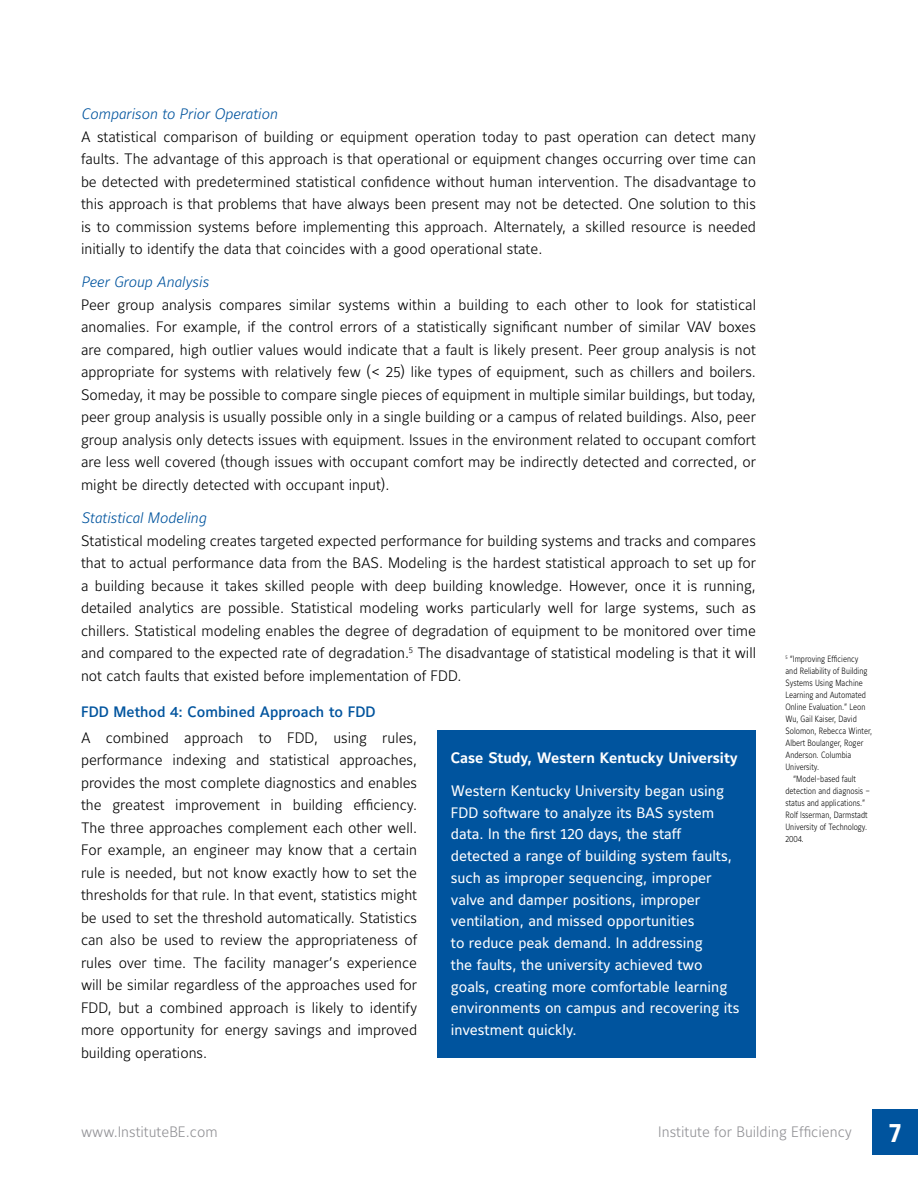
<style>
.page{position:relative;width:918px;height:1188px;background:#fff}
.page>*{position:absolute;margin:0;border:0;box-sizing:border-box;transform-origin:0 0}
.t1{font:27px "Maurea Bold Lf";color:#fff}
.t2{font:15px/22.5px "Maurea Light Lf";color:#000;text-align:justify}
.t3{font:15px/21.8px "Maurea Regular Lf";color:#fff}
.t4{font:15px "Maurea Light Italic Lf";color:#00549e}
.t5{font:15px "Maurea Light Lf";color:#919195}
.t6{font:15px "Maurea Bold Lf";color:#fff}
.t7{font:15px "Maurea Medium Lf";color:#00549e}
.t8{font:9px "Maurea Light Lf";color:#000;scale:.85 1}
</style>
<div class="page">
<div style="left:873px;top:1110px;width:45px;height:45px;background:#00549e"></div>
<div style="left:437px;top:730px;width:319px;height:327px;background:#00549e"></div>
<p class="t4" style="left:81px;top:106px;width:198px">Comparison to Prior Operation</p>
<p class="t2" style="left:81px;top:126px;width:677px">A statistical comparison of building or equipment operation today to past operation can detect many faults. The advantage of this approach is that operational or equipment changes occurring over time can be detected with predetermined statistical confidence without human intervention. The disadvantage to this approach is that problems that have always been present may not be detected. One solution to this is to commission systems before implementing this approach. Alternately, a skilled resource is needed initially to identify the data that coincides with a good operational state.</p>
<p class="t4" style="left:81px;top:274px;width:129px">Peer Group Analysis</p>
<p class="t2" style="left:81px;top:294px;width:677px">Peer group analysis compares similar systems within a building to each other to look for statistical anomalies. For example, if the control errors of a statistically significant number of similar VAV boxes are compared, high outlier values would indicate that a fault is likely present. Peer group analysis is not appropriate for systems with relatively few (&lt; 25) like types of equipment, such as chillers and boilers.<br>Someday, it may be possible to compare single pieces of equipment in multiple similar buildings, but today, peer group analysis is usually possible only in a single building or a campus of related buildings. Also, peer group analysis only detects issues with equipment. Issues in the environment related to occupant comfort are less well covered (though issues with occupant comfort may be indirectly detected and corrected, or might be directly detected with occupant input).</p>
<p class="t4" style="left:81px;top:510px;width:127px">Statistical Modeling</p>
<p class="t2" style="left:81px;top:530px;width:677px">Statistical modeling creates targeted expected performance for building systems and tracks and compares that to actual performance data from the BAS . Modeling is the hardest statistical approach to set up for a building because it takes skilled people with deep building knowledge. However, once it is running, detailed analytics are possible. Statistical modeling works particularly well for large systems, such as chillers. Statistical modeling enables the degree of degradation of equipment to be monitored over time and compared to the expected rate of degradation.<sup>5</sup> The disadvantage of statistical modeling is that it will not catch faults that existed before implementation of FDD.</p>
<p class="t7" style="left:81px;top:703px;width:296px">FDD Method 4: Combined Approach to FDD</p>
<p class="t2" style="left:81px;top:727px;width:338px">A combined approach to FDD, using rules, performance indexing and statistical approaches, provides the most complete diagnostics and enables the greatest improvement in building efficiency.<br>The three approaches complement each other well.<br>For example, an engineer may know that a certain rule is needed, but not know exactly how to set the thresholds for that rule. I n that event, statistics might be used to set the threshold automatically. Statistics can also be used to review the appropriateness of rules over time. The facility manager’s experience will be similar regardless of the approaches used for FDD, but a combined approach is likely to identify more opportunity for energy savings and improved building operations.</p>
<p class="t6" style="left:451px;top:750px;width:288px">Case Study, Western Kentucky University</p>
<p class="t3" style="left:451px;top:781px;width:290px">Western Kentucky University began using FDD software to analyze its BAS system data. In the first 120 days, the staff detected a range of building system faults, such as improper sequencing, improper valve and damper positions, improper ventilation, and missed opportunities<br>to reduce peak demand. In addressing<br>the faults, the university achieved two goals, creating more comfortable learning environments on campus and recovering its investment quickly.</p>
<p class="t8" style="left:785px;top:654px;width:87px"><sup>5</sup> “I mproving Efficiency</p>
<p class="t8" style="left:785px;top:666px;width:98px">and Reliability of Building</p>
<p class="t8" style="left:785px;top:678px;width:93px">Systems Using Machine</p>
<p class="t8" style="left:785px;top:690px;width:96px">Learning and Automated</p>
<p class="t8" style="left:785px;top:702px;width:96px">Online Evaluation.” Leon</p>
<p class="t8" style="left:785px;top:714px;width:85px">Wu, Gail Kaiser, David</p>
<p class="t8" style="left:785px;top:726px;width:104px">Solomon, Rebecca Winter,</p>
<p class="t8" style="left:785px;top:738px;width:93px">Albert Boulanger, Roger</p>
<p class="t8" style="left:785px;top:750px;width:79px">Anderson. Columbia</p>
<p class="t8" style="left:785px;top:762px;width:41px">U niversity.</p>
<p class="t8" style="left:793px;top:774px;width:76px">“Model-based fault</p>
<p class="t8" style="left:785px;top:786px;width:101px">detection and diagnosis –</p>
<p class="t8" style="left:785px;top:798px;width:95px">status and applications.”</p>
<p class="t8" style="left:785px;top:810px;width:98px">Rolf Isserman, Darmstadt</p>
<p class="t8" style="left:785px;top:822px;width:98px">U niversity of Technology.</p>
<p class="t8" style="left:785px;top:834px;width:23px">2004.</p>
<p class="t5" style="left:81px;top:1124px;width:138px">www.I nstituteBE.com</p>
<p class="t5" style="left:658px;top:1124px;width:195px">I nstitute for Building Efficiency</p>
<h1 class="t1" style="left:889px;top:1118px;width:14px">7</h1>
</div>
